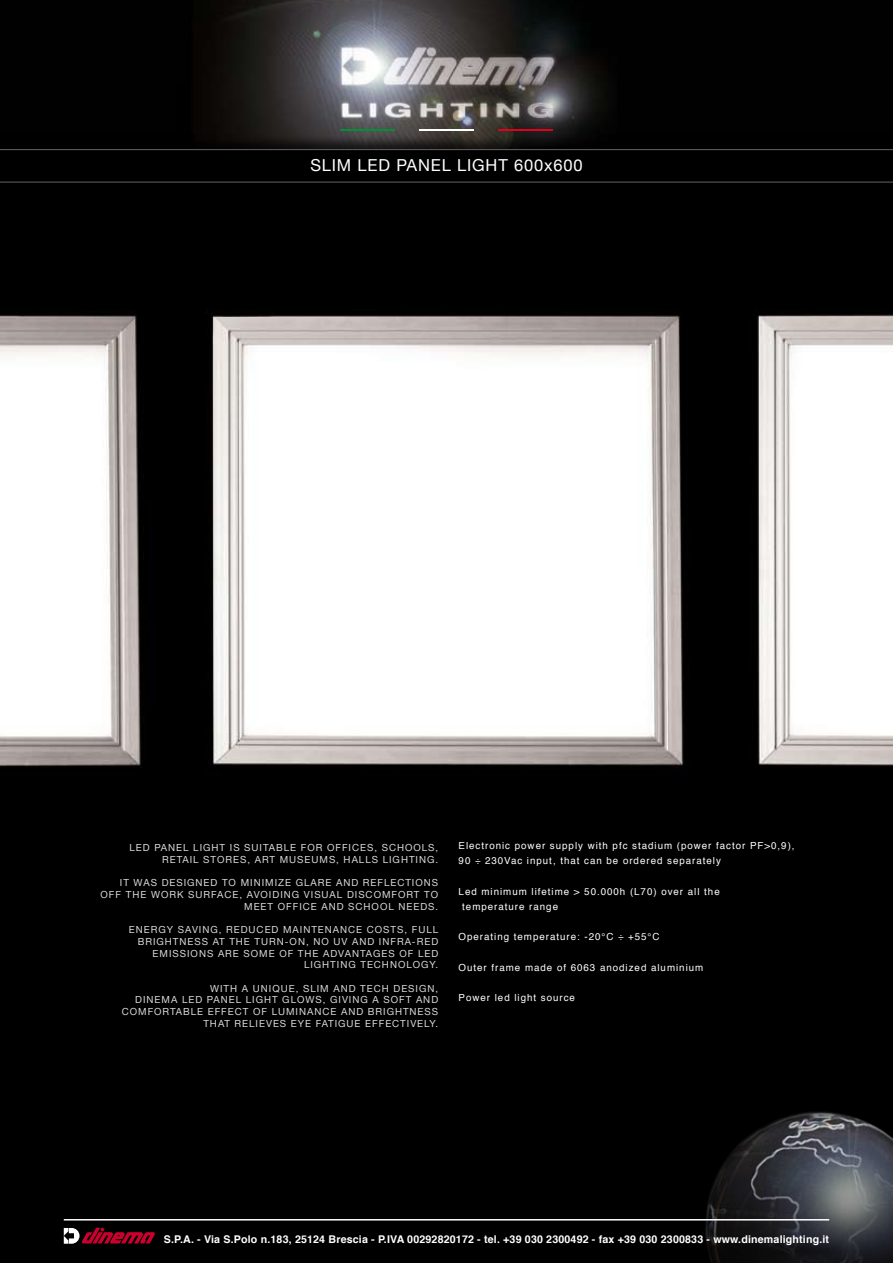
<style>
.page{position:relative;width:893px;height:1263px;background:#fff}
.page>*{position:absolute;margin:0;border:0;box-sizing:border-box;transform-origin:0 0}
.t1{font:16.5px "Helvetica Neue";letter-spacing:.05em;color:#fff}
.t2{font:700 10.65px "Helvetica";letter-spacing:.015em;color:#fff}
.t3{font:9.75px/11.7px "Helvetica Neue";letter-spacing:.1em;color:#d9dadb;text-align:right}
.t4{font:9.75px/15.1px "Helvetica";letter-spacing:.1em;color:#fff}
</style>
<div class="page">
<img style="left:0;top:185px;width:893px;height:1034px">
<img style="left:0;top:0;width:893px;height:134px">
<div style="left:0;top:1219px;width:893px;height:44px;background:#000"></div>
<svg style="left:684px;top:1103px;width:209px;height:160px;background:#2e2f34"></svg>
<div style="left:166px;top:1238px;width:680px;height:25px;background:#000"></div>
<hr style="left:64px;top:1219px;width:765px;height:1px;background:#fff">
<hr style="left:341px;top:129px;width:54px;height:2px;background:#009036">
<hr style="left:419px;top:129px;width:55px;height:2px;background:#fff">
<hr style="left:498px;top:129px;width:54px;height:2px;background:#e2001a">
<svg style="left:64px;top:1228px;width:91px;height:16px"></svg>
<div style="left:0;top:134px;width:893px;height:51px;background:#000;opacity:.65"></div>
<svg style="left:0;top:149px;width:893px;height:34px;background:#050505"></svg>
<h1 class="t1" style="left:310px;top:156px;width:274px">SLIM LED PANEL LIGHT 600x600</h1>
<p class="t3" style="left:130px;top:842px;width:310px">LED PANEL LIGHT IS SUITABLE FOR OFFICES, SCHOOLS,<br>RETAIL STORES, ART MUSEUMS, HALLS LIGHTING.</p>
<p class="t3" style="left:101px;top:877px;width:339px">IT WAS DESIGNED TO MINIMIZE GLARE AND REFLECTIONS<br>OFF THE WORK SURFACE, AVOIDING VISUAL DISCOMFORT TO<br>MEET OFFICE AND SCHOOL NEEDS.</p>
<p class="t3" style="left:129px;top:924px;width:311px">ENERGY SAVING, REDUCED MAINTENANCE COSTS, FULL BRIGHTNESS AT THE TURN-ON, NO UV AND INFRA-RED EMISSIONS ARE SOME OF THE ADVANTAGES OF LED LIGHTING TECHNOLOGY.</p>
<p class="t3" style="left:122px;top:982px;width:318px">WITH A UNIQUE, SLIM AND TECH DESIGN,<br>DINEMA LED PANEL LIGHT GLOWS, GIVING A SOFT AND COMFORTABLE EFFECT OF LUMINANCE AND BRIGHTNESS THAT RELIEVES EYE FATIGUE EFFECTIVELY.</p>
<p class="t4" style="left:459px;top:839px;width:337px">Electronic power supply with pfc stadium (power factor PF&gt;0,9),<br>90 ÷ 230Vac input, that can be ordered separately</p>
<p class="t4" style="left:462px;top:884px;width:259px;text-indent:-4px">Led minimum lifetime &gt; 50.000h (L70) over all the temperature range</p>
<p class="t4" style="left:459px;top:929px;width:202px">Operating temperature: -20°C ÷ +55°C</p>
<p class="t4" style="left:459px;top:960px;width:246px">Outer frame made of 6063 anodized aluminium</p>
<p class="t4" style="left:459px;top:990px;width:118px">Power led light source</p>
<p class="t2" style="left:164px;top:1230px;width:667px">S.P.A. - Via S.Polo n.183, 25124 Brescia - P.IVA 00292820172 - tel. +39 030 2300492 - fax +39 030 2300833 - www.dinemalighting.it</p>
</div>
